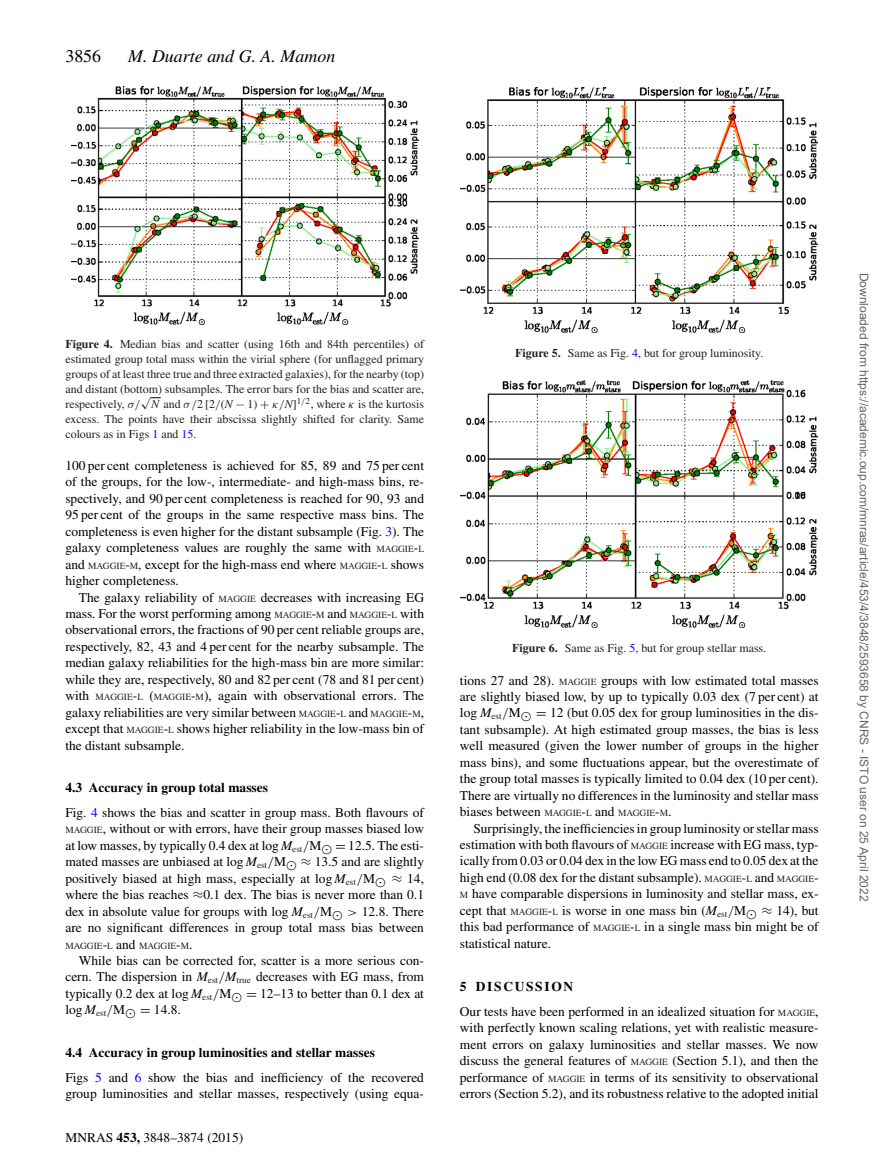
<style>
.page{position:relative;width:893px;height:1174px;background:#fff}
.page>*{position:absolute;margin:0;border:0;box-sizing:border-box;transform-origin:0 0}
.t1{font:italic 18px "Times";color:#000}
.t2{font:18px "Times";color:#000}
.t3{font:13.5px/16.5px "Times";color:#000;text-align:justify}
.t4{font:12px/15px "Times";color:#231f20;text-align:justify}
.t5{font:12px "Arial";color:#666}
.t6{font:12px "MTSY";color:#231f20}
.t7{font:9.45px "Times";color:#231f20}
.s1{font-weight:700}
.s2{font-family:"MTMI"}
.s3{font-style:italic}
.s4{font-family:"MTSY"}
.s5{color:#00f}
.s6{font-size:9.45px;color:#231f20}
.s7{font-size:13.5px;color:#000}
</style>
<div class="page">
<img style="left:72px;top:86px;width:346px;height:238px">
<img style="left:461px;top:87px;width:357px;height:246px">
<img style="left:461px;top:380px;width:357px;height:247px">
<h1 class="t2" style="left:65px;top:49px;width:37px">3856</h1>
<h1 class="t1" style="left:128px;top:49px;width:209px">M. Duarte and G. A. Mamon</h1>
<p class="t4" style="left:65px;top:338px;width:360px"><span class="s1">Figure 4.</span> Median bias and scatter (using 16th and 84th percentiles) of estimated group total mass within the virial sphere (for unflagged primary groups of at least three true and three extracted galaxies), for the nearby (top) and distant (bottom) subsamples. The error bars for the bias and scatter are, respectively, <span class="s2">σ/</span></p>
<p class="t6" style="left:140px;top:387px;width:12px">√</p>
<p class="t4" style="left:65px;top:397px;width:360px;text-indent:85px"><span class="s2">N</span> and <span class="s2">σ/</span>2 [2<span class="s2">/</span>(<span class="s3">N</span> <span class="s4">−</span> 1) <span class="s4">+</span> <span class="s2">κ/</span><span class="s3">N</span>]<sup>1</sup><sup>/</sup><sup>2</sup>, where <span class="s2">κ</span> is the kurtosis excess. The points have their abscissa slightly shifted for clarity. Same colours as in Figs <span class="s5">1</span> and <span class="s5">15</span>.</p>
<p class="t3" style="left:65px;top:458px;width:360px">100 per cent completeness is achieved for 85, 89 and 75 per cent of the groups, for the low-, intermediate- and high-mass bins, re&shy;spectively, and 90 per cent completeness is reached for 90, 93 and 95 per cent of the groups in the same respective mass bins. The completeness is even higher for the distant subsample (Fig. <span class="s5">3</span>). The galaxy completeness values are roughly the same with <span class="s6">MAGGIE</span>-<span class="s6">L </span>and <span class="s6">MAGGIE</span>-<span class="s6">M</span>, except for the high-mass end where <span class="s6">MAGGIE</span>-<span class="s6">L</span> shows higher completeness.</p>
<p class="t3" style="left:65px;top:590px;width:360px;text-indent:13px">The galaxy reliability of <span class="s6">MAGGIE</span> decreases with increasing EG mass. For the worst performing among <span class="s6">MAGGIE</span>-<span class="s6">M</span> and <span class="s6">MAGGIE</span>-<span class="s6">L</span> with observational errors, the fractions of 90 per cent reliable groups are, respectively, 82, 43 and 4 per cent for the nearby subsample. The median galaxy reliabilities for the high-mass bin are more similar: while they are, respectively, 80 and 82 per cent (78 and 81 per cent) with <span class="s6">MAGGIE</span>-<span class="s6">L</span> (<span class="s6">MAGGIE</span>-<span class="s6">M</span>), again with observational errors. The galaxy reliabilities are very similar between <span class="s6">MAGGIE</span>-<span class="s6">L</span> and <span class="s6">MAGGIE</span>-<span class="s6">M</span>, except that <span class="s6">MAGGIE</span>-<span class="s6">L</span> shows higher reliability in the low-mass bin of the distant subsample.</p>
<p class="t3" style="left:65px;top:776px;width:360px;line-height:24.6px"><span class="s1">4.3 Accuracy in group total masses<br></span>Fig. <span class="s5">4</span> shows the bias and scatter in group mass. Both flavours of</p>
<p class="t3" style="left:65px;top:822px;width:360px"><span class="s6">MAGGIE</span>, without or with errors, have their group masses biased low at low masses, by typically 0.4 dex at log <span class="s3">M</span><sub>est</sub><span class="s2">/</span>M<span class="s4">- =</span> 12.5. The esti&shy;mated masses are unbiased at log <span class="s3">M</span><sub>est</sub><span class="s2">/</span>M<span class="s4">- ≈</span> 13.5 and are slightly positively biased at high mass, especially at log <span class="s3">M</span><sub>est</sub><span class="s2">/</span>M<span class="s4">- ≈</span> 14, where the bias reaches <span class="s4">≈</span>0.1 dex. The bias is never more than 0.1 dex in absolute value for groups with log <span class="s2">M</span><sub>est</sub><span class="s2">/</span>M<span class="s4">-</span> <span class="s2">&gt;</span> 12<span class="s2">.</span>8. There are no significant differences in group total mass bias between</p>
<p class="t7" style="left:65px;top:941px;width:129px">MAGGIE<span class="s7">-</span>L <span class="s7">and</span> MAGGIE<span class="s7">-</span>M<span class="s7">.</span></p>
<p class="t3" style="left:65px;top:953px;width:360px;text-indent:13px">While bias can be corrected for, scatter is a more serious con&shy;cern. The dispersion in <span class="s3">M</span><sub>est</sub><span class="s2">/</span><span class="s3">M</span><sub>true</sub> decreases with EG mass, from typically 0.2 dex at log <span class="s3">M</span><sub>est</sub><span class="s2">/</span>M<span class="s4">- =</span> 12–13 to better than 0.1 dex at log <span class="s3">M</span><sub>est</sub><span class="s2">/</span>M<span class="s4">- =</span> 14.8.</p>
<p class="t3" style="left:65px;top:1041px;width:360px;line-height:24.6px"><span class="s1">4.4 Accuracy in group luminosities and stellar masses<br></span>Figs <span class="s5">5</span> and <span class="s5">6</span> show the bias and inefficiency of the recovered</p>
<p class="t3" style="left:65px;top:1086px;width:360px">group luminosities and stellar masses, respectively (using equa-</p>
<p class="t3" style="left:65px;top:1130px;width:179px">MNRAS <span class="s1">453,</span> 3848–3874 (2015)</p>
<p class="t4" style="left:515px;top:346px;width:250px"><span class="s1">Figure 5.</span> Same as Fig. <span class="s5">4</span>, but for group luminosity.</p>
<p class="t4" style="left:512px;top:641px;width:256px"><span class="s1">Figure 6.</span> Same as Fig. <span class="s5">5</span>, but for group stellar mass.</p>
<p class="t3" style="left:460px;top:673px;width:360px">tions 27 and 28). <span class="s6">MAGGIE</span> groups with low estimated total masses are slightly biased low, by up to typically 0.03 dex (7 per cent) at log <span class="s2">M</span><sub>est</sub><span class="s2">/</span>M<span class="s4">- =</span> 12 (but 0.05 dex for group luminosities in the dis&shy;tant subsample). At high estimated group masses, the bias is less well measured (given the lower number of groups in the higher mass bins), and some fluctuations appear, but the overestimate of the group total masses is typically limited to 0.04 dex (10 per cent).<br>There are virtually no differences in the luminosity and stellar mass biases between <span class="s6">MAGGIE</span>-<span class="s6">L</span> and <span class="s6">MAGGIE</span>-<span class="s6">M</span>.</p>
<p class="t3" style="left:460px;top:821px;width:360px;text-indent:13px">Surprisingly, the inefficiencies in group luminosity or stellar mass estimation with both flavours of <span class="s6">MAGGIE</span> increase with EG mass, typ&shy;ically from 0.03 or 0.04 dex in the low EG mass end to 0.05 dex at the high end (0.08 dex for the distant subsample). <span class="s6">MAGGIE</span>-<span class="s6">L</span> and <span class="s6">MAGGIE</span>-<span class="s6">M</span> have comparable dispersions in luminosity and stellar mass, ex&shy;cept that <span class="s6">MAGGIE</span>-<span class="s6">L</span> is worse in one mass bin (<span class="s3">M</span><sub>est</sub><span class="s2">/</span>M<span class="s4">- ≈</span> 14), but this bad performance of <span class="s6">MAGGIE</span>-<span class="s6">L</span> in a single mass bin might be of statistical nature.</p>
<p class="t3" style="left:460px;top:975px;width:360px;line-height:24.6px"><span class="s1">5 DISCUSSION<br></span>Our tests have been performed in an idealized situation for <span class="s6">MAGGIE</span>,</p>
<p class="t3" style="left:460px;top:1020px;width:360px">with perfectly known scaling relations, yet with realistic measure&shy;ment errors on galaxy luminosities and stellar masses. We now discuss the general features of <span class="s6">MAGGIE</span> (Section 5.1), and then the performance of <span class="s6">MAGGIE</span> in terms of its sensitivity to observational errors (Section 5.2), and its robustness relative to the adopted initial</p>
<p class="t5" style="left:868px;top:272px;width:630px;rotate:90deg">Downloaded from https://academic.oup.com/mnras/article/453/4/3848/2593658 by CNRS - ISTO user on 25 April 2022</p>
</div>
